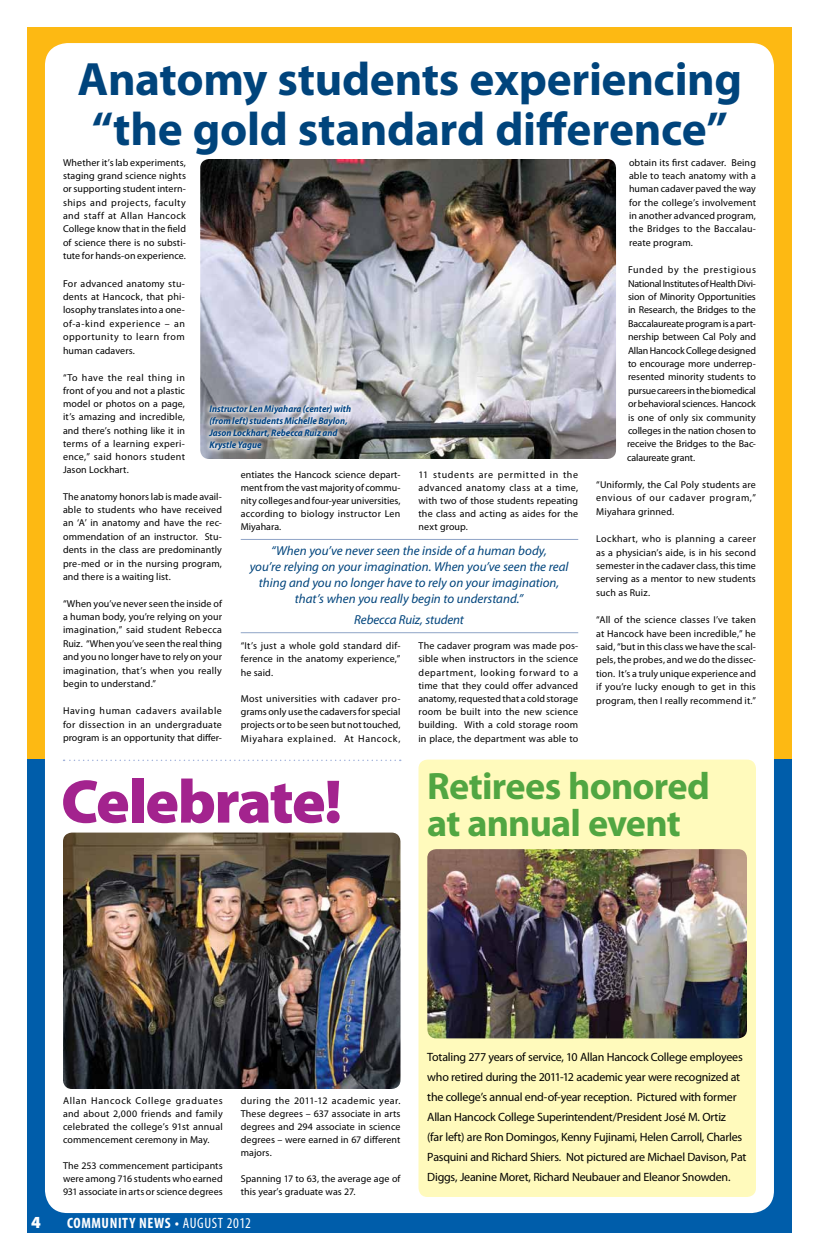
<style>
.page{position:relative;width:819px;height:1260px;background:#fff}
.page>*{position:absolute;margin:0;border:0;box-sizing:border-box;transform-origin:0 0}
.t1{font:900 62px "Myriad Pro";letter-spacing:-.03em;color:#a3238e}
.t2{font:700 47px/50px "Myriad Pro";letter-spacing:-.005em;color:#00447c;text-align:center}
.t3{font:700 38.2px/37px "Myriad Pro";letter-spacing:-.02em;color:#51a642}
.t4{font:900 17px "Myriad Pro";color:#fff}
.t5{font:700 condensed 15px "Myriad Pro";letter-spacing:.04em;color:#fff}
.t6{font:italic 13px/16px "Myriad Pro";color:#00447c;text-align:center}
.t7{font:12px/20px "Myriad Pro";letter-spacing:-.02em;color:#000}
.t8{font:10px/13.4px "Myriad Pro";letter-spacing:.015em;color:#000;text-align:justify}
.t9{font:italic 700 semi-condensed 9.6px/12px "Myriad Pro";color:#004282}
.s1{font-weight:400}
</style>
<div class="page">
<div style="left:27px;top:27px;width:765px;height:1206px;background:#fdb913"></div>
<div style="left:27px;top:760px;width:765px;height:473px;background:#005daa"></div>
<div style="left:45px;top:43px;width:729px;height:1170px;background:#fff;border-radius:22px"></div>
<div style="left:418px;top:760px;width:338px;height:437px;background:#fffabc;border-radius:9px"></div>
<img style="left:63px;top:833px;width:337px;height:256px">
<img style="left:427px;top:849px;width:320px;height:189px">
<svg style="left:64px;top:760px;width:337px;height:1px"></svg>
<hr style="left:241px;top:632px;width:337px;height:1px;background:#8fa4c6">
<hr style="left:241px;top:539px;width:337px;height:1px;background:#8fa4c6">
<img style="left:200px;top:159px;width:416px;height:300px">
<div style="left:204px;top:400px;width:152px;height:55px;background:#fff;opacity:.95"></div>
<h2 class="t2" style="left:78px;top:53px;width:666px">Anatomy students experiencing “the gold standard difference”</h2>
<p class="t8" style="left:63px;top:155px;width:124px">Whether it’s lab experiments, staging grand science nights or supporting student intern&shy;ships and projects, faculty and staff at Allan Hancock College know that in the field of science there is no substi&shy;tute for hands-on experience.</p>
<p class="t8" style="left:63px;top:276px;width:124px">For advanced anatomy stu&shy;dents at Hancock, that phi&shy;losophy translates into a one&shy;of-a-kind experience – an opportunity to learn from human cadavers.</p>
<p class="t8" style="left:63px;top:371px;width:124px">“To have the real thing in front of you and not a plastic model or photos on a page, it’s amazing and incredible, and there’s nothing like it in terms of a learning experi&shy;ence,” said honors student Jason Lockhart.</p>
<p class="t8" style="left:63px;top:489px;width:161px">The anatomy honors lab is made avail&shy;able to students who have received an ‘A’ in anatomy and have the rec&shy;ommendation of an instructor. Stu&shy;dents in the class are predominantly pre-med or in the nursing program, and there is a waiting list.</p>
<p class="t8" style="left:63px;top:596px;width:161px">“When you’ve never seen the inside of a human body, you’re relying on your imagination,” said student Rebecca Ruiz. “When you’ve seen the real thing and you no longer have to rely on your imagination, that’s when you really begin to understand.”</p>
<p class="t8" style="left:63px;top:704px;width:161px">Having human cadavers available for dissection in an undergraduate program is an opportunity that differ-</p>
<p class="t9" style="left:209px;top:403px;width:143px">Instructor Len Miyahara (center) with (from left) students Michelle Baylon,<br>Jason Lockhart, Rebecca Ruiz and<br>Krystle Yague</p>
<p class="t8" style="left:419px;top:467px;width:161px">11 students are permitted in the advanced anatomy class at a time, with two of those students repeating the class and acting as aides for the next group.</p>
<p class="t8" style="left:241px;top:467px;width:161px">entiates the Hancock science depart&shy;ment from the vast majority of commu&shy;nity colleges and four-year universities, according to biology instructor Len Miyahara.</p>
<h3 class="t6" style="left:250px;top:542px;width:320px">“When you’ve never seen the inside of a human body,<br>you’re relying on your imagination. When you’ve seen the real thing and you no longer have to rely on your imagination, that’s when you really begin to understand.”</h3>
<h3 class="t6" style="left:354px;top:612px;width:111px">Rebecca Ruiz, student</h3>
<p class="t8" style="left:241px;top:639px;width:161px">“It’s just a whole gold standard dif&shy;ference in the anatomy experience,” he said.</p>
<p class="t8" style="left:241px;top:692px;width:161px">Most universities with cadaver pro&shy;grams only use the cadavers for special projects or to be seen but not touched, Miyahara explained. At Hancock,</p>
<p class="t8" style="left:419px;top:639px;width:161px">The cadaver program was made pos&shy;sible when instructors in the science department, looking forward to a time that they could offer advanced anatomy, requested that a cold storage room be built into the new science building. With a cold storage room in place, the department was able to</p>
<p class="t8" style="left:629px;top:155px;width:129px">obtain its first cadaver. Being able to teach anatomy with a human cadaver paved the way for the college’s involvement in another advanced program, the Bridges to the Baccalau&shy;reate program.</p>
<p class="t8" style="left:627px;top:263px;width:131px">Funded by the prestigious National Institutes of Health Divi&shy;sion of Minority Opportunities in Research, the Bridges to the Baccalaureate program is a part&shy;nership between Cal Poly and Allan Hancock College designed to encourage more underrep&shy;resented minority students to pursue careers in the biomedical or behavioral sciences. Hancock is one of only six community colleges in the nation chosen to receive the Bridges to the Bac&shy;calaureate grant.</p>
<p class="t8" style="left:596px;top:478px;width:161px">“Uniformly, the Cal Poly students are envious of our cadaver program,” Miyahara grinned.</p>
<p class="t8" style="left:596px;top:532px;width:161px">Lockhart, who is planning a career as a physician’s aide, is in his second semester in the cadaver class, this time serving as a mentor to new students such as Ruiz.</p>
<p class="t8" style="left:596px;top:613px;width:161px">“All of the science classes I’ve taken at Hancock have been incredible,” he said, “but in this class we have the scal&shy;pels, the probes, and we do the dissec&shy;tion. It’s a truly unique experience and if you’re lucky enough to get in this program, then I really recommend it.”</p>
<h1 class="t1" style="left:61px;top:767px;width:283px">Celebrate!</h1>
<h3 class="t3" style="left:427px;top:766px;width:284px">Retirees honored at annual event</h3>
<p class="t8" style="left:63px;top:1093px;width:161px;line-height:13px">Allan Hancock College graduates and about 2,000 friends and family celebrated the college’s 91st annual commencement ceremony in May.</p>
<p class="t8" style="left:63px;top:1158px;width:161px;line-height:13px">The 253 commencement participants were among 716 students who earned 931 associate in arts or science degrees</p>
<p class="t8" style="left:241px;top:1093px;width:161px;line-height:13px">during the 2011-12 academic year.<br>These degrees – 637 associate in arts degrees and 294 associate in science degrees – were earned in 67 different majors.</p>
<p class="t8" style="left:241px;top:1171px;width:161px;line-height:13px">Spanning 17 to 63, the average age of this year’s graduate was 27.</p>
<h3 class="t4" style="left:31px;top:1213px;width:11px">4</h3>
<h3 class="t5" style="left:67px;top:1214px;width:185px">COMMUNITY NEWS • <span class="s1">AUGUST 2012</span></h3>
<p class="t7" style="left:427px;top:1047px;width:321px">Totaling 277 years of service, 10 Allan Hancock College employees who retired during the 2011-12 academic year were recognized at the college’s annual end-of-year reception. Pictured with former Allan Hancock College Superintendent/President José M. Ortiz<br>(far left) are Ron Domingos, Kenny Fujinami, Helen Carroll, Charles Pasquini and Richard Shiers. Not pictured are Michael Davison, Pat Diggs, Jeanine Moret, Richard Neubauer and Eleanor Snowden.</p>
</div>
